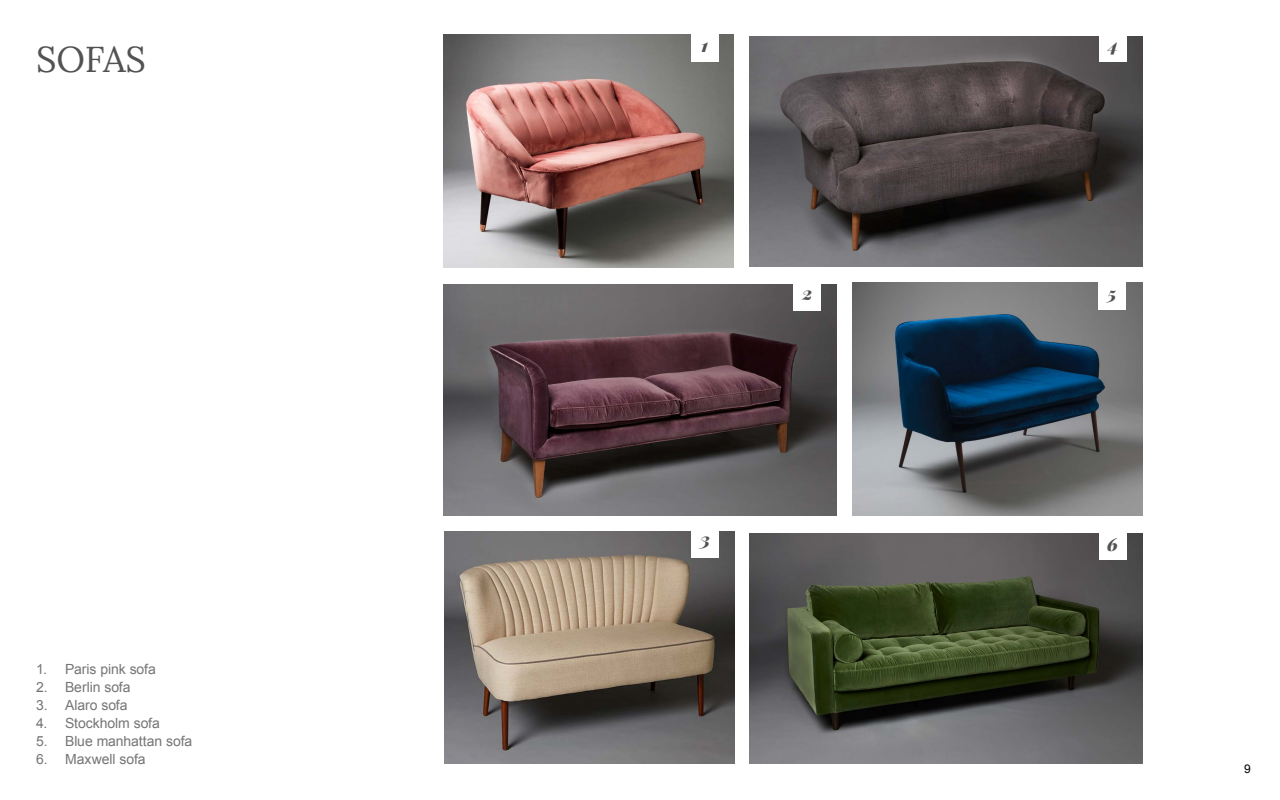
<style>
.page{position:relative;width:1280px;height:800px;background:#fff}
.page>*{position:absolute;margin:0;border:0;box-sizing:border-box;transform-origin:0 0}
.t1{font:36px "Lora";letter-spacing:-.005em;color:#525252}
.t2{font:italic 900 18px "Playfair Display";color:#525252}
.t3{font:14px "Arial";letter-spacing:-.005em;color:#757575}
.t4{font:12px "Arial";color:#000}
</style>
<div class="page">
<img style="left:444px;top:284px;width:392px;height:231px">
<img style="left:749px;top:533px;width:393px;height:231px">
<img style="left:444px;top:531px;width:290px;height:233px">
<img style="left:852px;top:283px;width:290px;height:233px">
<img style="left:444px;top:34px;width:290px;height:233px">
<img style="left:749px;top:36px;width:393px;height:231px">
<div style="left:691px;top:34px;width:28px;height:28px;background:#fff"></div>
<div style="left:1098px;top:282px;width:28px;height:28px;background:#fff"></div>
<div style="left:691px;top:530px;width:28px;height:28px;background:#fff"></div>
<div style="left:1099px;top:34px;width:28px;height:28px;background:#fff"></div>
<div style="left:793px;top:283px;width:28px;height:28px;background:#fff"></div>
<div style="left:1099px;top:532px;width:28px;height:28px;background:#fff"></div>
<h1 class="t1" style="left:36px;top:32px;width:111px">SOFAS</h1>
<p class="t2" style="left:701px;top:33px;width:9px">1</p>
<p class="t2" style="left:803px;top:281px;width:12px">2</p>
<p class="t3" style="left:36px;top:660px;width:121px">1. Paris pink sofa</p>
<p class="t3" style="left:36px;top:678px;width:96px">2. Berlin sofa</p>
<p class="t3" style="left:36px;top:696px;width:93px">3. Alaro sofa</p>
<p class="t3" style="left:36px;top:714px;width:125px">4. Stockholm sofa</p>
<p class="t3" style="left:36px;top:732px;width:158px">5. Blue manhattan sofa</p>
<p class="t3" style="left:36px;top:750px;width:111px">6. Maxwell sofa</p>
<p class="t2" style="left:700px;top:527px;width:11px">3</p>
<p class="t2" style="left:1109px;top:33px;width:11px">4</p>
<p class="t2" style="left:1108px;top:280px;width:10px">5</p>
<p class="t2" style="left:1107px;top:531px;width:12px">6</p>
<p class="t4" style="left:1244px;top:761px;width:8px">9</p>
</div>
